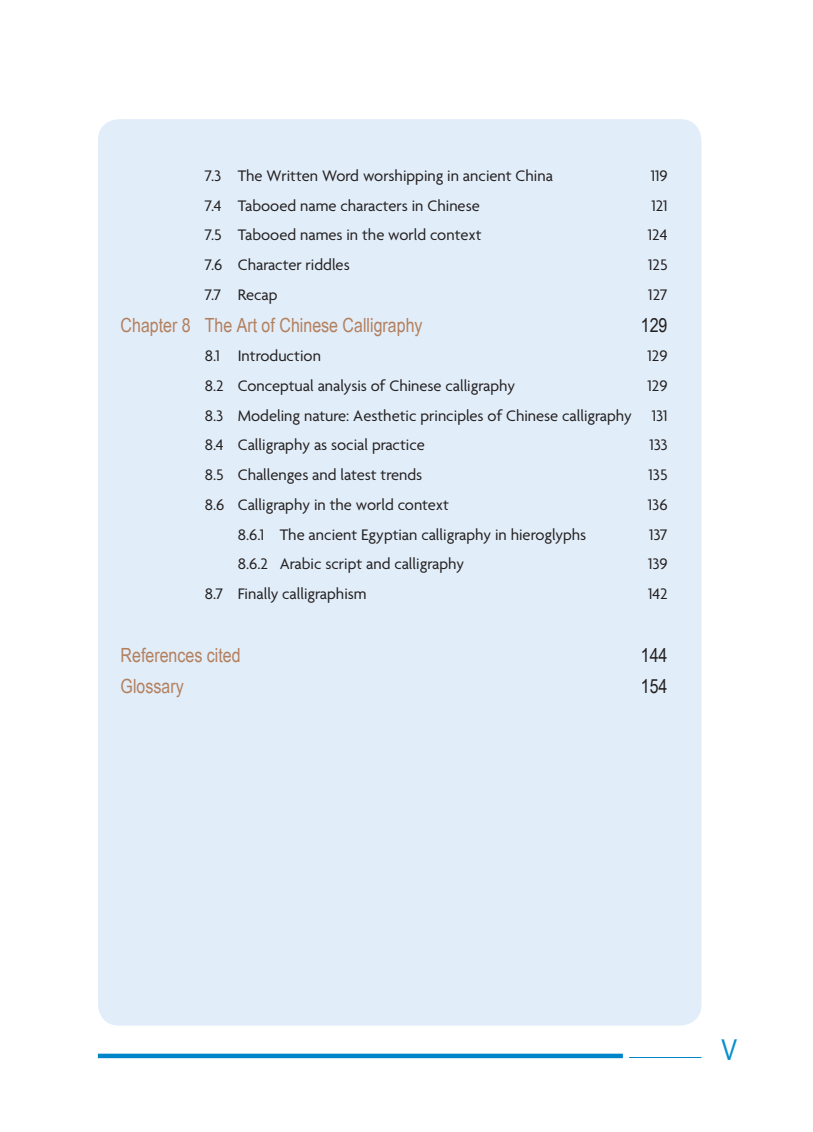
<style>
.page{position:relative;width:813px;height:1132px;background:#fff}
.page>*{position:absolute;margin:0;border:0;box-sizing:border-box;transform-origin:0 0}
.t1{font:27px "Euphemia UCAS";color:#068fd0}
.t2{font:19.5px "Arial Narrow";color:#b47f5d}
.t3{font:19.5px "Arial Narrow";color:#231f20}
.t4{font:16.5px "Agenda";color:#231f20}
</style>
<div class="page">
<svg style="left:98px;top:1053px;width:524px;height:4px;background:#2a98d2"></svg>
<hr style="left:628px;top:1056px;width:73px;height:1px;background:#0084ca">
<div style="left:98px;top:119px;width:603px;height:906px;background:#e1edf8;border-radius:21px"></div>
<p class="t4" style="left:204px;top:167px;width:349px">7.3 The Written Word worshipping in ancient China</p>
<p class="t4" style="left:650px;top:167px;width:18px">119</p>
<p class="t4" style="left:204px;top:196px;width:276px">7.4 Tabooed name characters in Chinese</p>
<p class="t4" style="left:651px;top:196px;width:18px">121</p>
<p class="t4" style="left:204px;top:226px;width:278px">7.5 Tabooed names in the world context</p>
<p class="t4" style="left:647px;top:226px;width:21px">124</p>
<p class="t4" style="left:204px;top:256px;width:146px">7.6 Character riddles</p>
<p class="t4" style="left:648px;top:256px;width:21px">125</p>
<p class="t4" style="left:204px;top:286px;width:74px">7.7 Recap</p>
<p class="t4" style="left:648px;top:286px;width:21px">127</p>
<p class="t2" style="left:120px;top:314px;width:303px">Chapter 8 The Art of Chinese Calligraphy</p>
<p class="t3" style="left:640px;top:314px;width:28px">129</p>
<p class="t4" style="left:204px;top:347px;width:118px">8.1 Introduction</p>
<p class="t4" style="left:647px;top:347px;width:22px">129</p>
<p class="t4" style="left:204px;top:376px;width:312px">8.2 Conceptual analysis of Chinese calligraphy</p>
<p class="t4" style="left:647px;top:376px;width:22px">129</p>
<p class="t4" style="left:204px;top:406px;width:464px">8.3 Modeling nature: Aesthetic principles of Chinese calligraphy 131</p>
<p class="t4" style="left:204px;top:436px;width:221px">8.4 Calligraphy as social practice</p>
<p class="t4" style="left:649px;top:436px;width:19px">133</p>
<p class="t4" style="left:204px;top:466px;width:219px">8.5 Challenges and latest trends</p>
<p class="t4" style="left:648px;top:466px;width:21px">135</p>
<p class="t4" style="left:204px;top:495px;width:246px">8.6 Calligraphy in the world context</p>
<p class="t4" style="left:647px;top:495px;width:21px">136</p>
<p class="t4" style="left:237px;top:525px;width:350px">8.6.1 The ancient Egyptian calligraphy in hieroglyphs</p>
<p class="t4" style="left:648px;top:525px;width:20px">137</p>
<p class="t4" style="left:237px;top:555px;width:228px">8.6.2 Arabic script and calligraphy</p>
<p class="t4" style="left:647px;top:555px;width:21px">139</p>
<p class="t4" style="left:204px;top:585px;width:163px">8.7 Finally calligraphism</p>
<p class="t4" style="left:647px;top:585px;width:21px">142</p>
<p class="t2" style="left:120px;top:643px;width:121px">References cited</p>
<p class="t3" style="left:640px;top:643px;width:28px">144</p>
<p class="t2" style="left:120px;top:674px;width:65px">Glossary</p>
<p class="t3" style="left:640px;top:674px;width:28px">154</p>
<h1 class="t1" style="left:720px;top:1029px;width:18px">V</h1>
</div>
